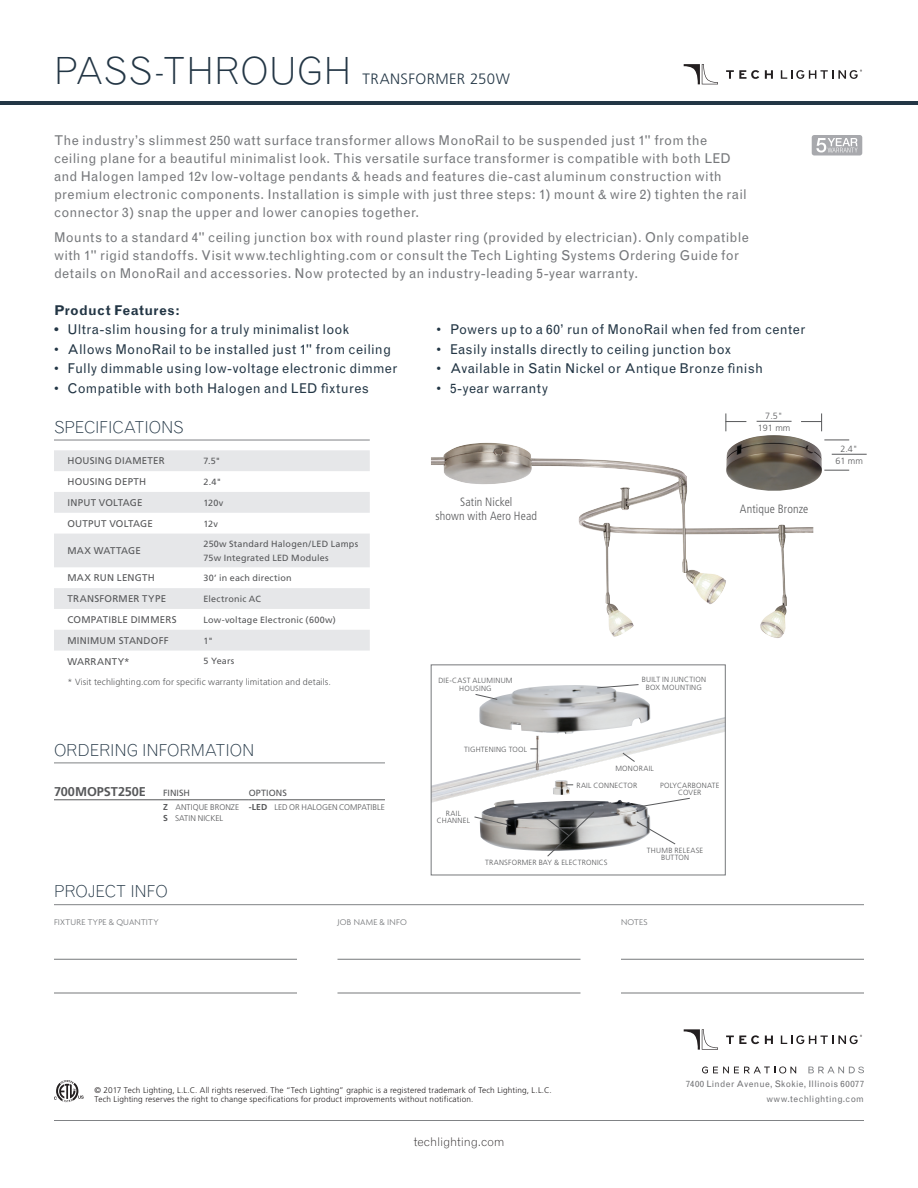
<style>
.page{position:relative;width:918px;height:1188px;background:#fff}
.page>*{position:absolute;margin:0;border:0;box-sizing:border-box;transform-origin:0 0}
.t1{font:300 37.5px "Grotesque";letter-spacing:.005em;color:#233645}
.t2{font:300 16.5px "Grotesque";letter-spacing:-.015em;color:#233645}
.t3{font:300 15px "Frutiger";letter-spacing:.025em;color:#233645}
.t4{font:13.5px/18px "Grotesque";letter-spacing:.02em;color:#76787b}
.t5{font:13.5px "Grotesque";letter-spacing:.015em;color:#233645}
.t6{font:700 13.5px "Grotesque";letter-spacing:.02em;color:#233645}
.t7{font:700 12.75px "Frutiger";letter-spacing:-.005em;color:#57585a}
.t8{font:300 condensed 12px/14.4px "Frutiger";letter-spacing:.01em;color:#57585a;text-align:center}
.t9{font:300 12px "Grotesque";letter-spacing:-.01em;color:#231f20}
.t10{font:9.75px "Frutiger";letter-spacing:.025em;color:#57585a}
.t11{font:9px/13.5px "Frutiger";letter-spacing:.02em;color:#57585a}
.t12{font:300 9px/12px "Frutiger";letter-spacing:.015em;color:#57585a;text-align:center}
.t13{font:9px/14.4px "Grotesque";letter-spacing:.03em;color:#717275;text-align:right}
.t14{font:300 9px "Agenda";letter-spacing:.025em;color:#76787b}
.t15{font:300 8.25px/9px "Frutiger";letter-spacing:.015em;color:#231f20}
.t16{font:300 8.25px/10.2px "Frutiger";letter-spacing:.005em;color:#57585a}
.t17{font:300 7.5px/7.5px "Frutiger";letter-spacing:.03em;color:#57585a;text-align:center}
.s1{font-weight:700}
.s2{font-weight:700;font-size:8.7px}
</style>
<div class="page">
<svg style="left:726px;top:70px;width:33px;height:9px"></svg>
<svg style="left:765px;top:70px;width:8px;height:9px"></svg>
<svg style="left:781px;top:70px;width:81px;height:9px"></svg>
<svg style="left:684px;top:64px;width:34px;height:20px"></svg>
<svg style="left:726px;top:1035px;width:33px;height:9px"></svg>
<svg style="left:765px;top:1036px;width:8px;height:8px"></svg>
<svg style="left:781px;top:1035px;width:81px;height:9px"></svg>
<svg style="left:684px;top:1029px;width:34px;height:21px"></svg>
<hr style="left:54px;top:904px;width:810px;height:1px;background:#808285">
<svg style="left:54px;top:1080px;width:30px;height:22px"></svg>
<hr style="left:54px;top:1120px;width:810px;height:1px;background:#808285">
<svg style="left:702px;top:1066px;width:94px;height:8px"></svg>
<svg style="left:808px;top:1067px;width:56px;height:6px"></svg>
<hr style="left:54px;top:959px;width:243px;height:1px;background:#76787b">
<hr style="left:54px;top:993px;width:243px;height:1px;background:#76787b">
<hr style="left:338px;top:959px;width:242px;height:1px;background:#76787b">
<hr style="left:338px;top:993px;width:242px;height:1px;background:#76787b">
<hr style="left:621px;top:959px;width:243px;height:1px;background:#76787b">
<hr style="left:621px;top:993px;width:243px;height:1px;background:#76787b">
<div style="left:812px;top:135px;width:50px;height:20px;background:#a8a9ad;border-radius:3px"></div>
<svg style="left:816px;top:138px;width:42px;height:14px"></svg>
<hr style="left:0;top:101px;width:918px;height:4px;background:#233645">
<svg style="left:54px;top:450px;width:316px;height:201px;fill:#e6e7e9"></svg>
<hr style="left:54px;top:800px;width:109px;height:1px;background:#57585a">
<hr style="left:163px;top:800px;width:86px;height:1px;background:#57585a">
<hr style="left:249px;top:800px;width:136px;height:1px;background:#57585a">
<img style="left:431px;top:443px;width:382px;height:195px">
<hr style="left:54px;top:440px;width:316px;height:1px;background:#808285">
<hr style="left:54px;top:763px;width:331px;height:1px;background:#808285">
<img style="left:726px;top:435px;width:96px;height:57px">
<img style="left:433px;top:717px;width:290px;height:85px">
<img style="left:480px;top:800px;width:170px;height:51px">
<img style="left:479px;top:685px;width:171px;height:49px">
<img style="left:553px;top:780px;width:17px;height:15px">
<img style="left:536px;top:736px;width:3px;height:34px">
<svg style="left:475px;top:694px;width:23px;height:6px"></svg>
<svg style="left:474px;top:816px;width:37px;height:10px"></svg>
<svg style="left:597px;top:684px;width:42px;height:4px"></svg>
<svg style="left:622px;top:752px;width:13px;height:10px"></svg>
<svg style="left:544px;top:811px;width:51px;height:46px;background:#8b8c8c"></svg>
<svg style="left:636px;top:821px;width:40px;height:24px"></svg>
<svg style="left:640px;top:798px;width:50px;height:9px"></svg>
<hr style="left:757px;top:421px;width:35px;height:1px;background:#57585a">
<hr style="left:832px;top:454px;width:35px;height:1px;background:#57585a">
<svg style="left:725px;top:413px;width:21px;height:18px"></svg>
<svg style="left:824px;top:440px;width:25px;height:1px"></svg>
<svg style="left:824px;top:470px;width:25px;height:1px"></svg>
<svg style="left:801px;top:413px;width:21px;height:18px"></svg>
<h1 class="t1" style="left:54px;top:48px;width:299px">PASS-THROUGH</h1>
<p class="t3" style="left:362px;top:70px;width:149px">TRANSFORMER 250W</p>
<p class="t4" style="left:54px;top:131px;width:694px">The industry’s slimmest 250 watt surface transformer allows MonoRail to be suspended just 1" from the ceiling plane for a beautiful minimalist look. This versatile surface transformer is compatible with both LED and Halogen lamped 12v low-voltage pendants &amp; heads and features die-cast aluminum construction with premium electronic components. Installation is simple with just three steps: 1) mount &amp; wire 2) tighten the rail connector 3) snap the upper and lower canopies together.</p>
<p class="t4" style="left:54px;top:228px;width:696px">Mounts to a standard 4" ceiling junction box with round plaster ring (provided by electrician). Only compatible with 1" rigid standoffs. Visit www.techlighting.com or consult the Tech Lighting Systems Ordering Guide for details on MonoRail and accessories. Now protected by an industry-leading 5-year warranty.</p>
<p class="t6" style="left:54px;top:302px;width:127px">Product Features:</p>
<p class="t5" style="left:54px;top:322px;width:297px"><span class="s1">•</span> Ultra-slim housing for a truly minimalist look</p>
<p class="t5" style="left:54px;top:341px;width:339px">• Allows MonoRail to be installed just 1" from ceiling</p>
<p class="t5" style="left:54px;top:361px;width:345px">• Fully dimmable using low-voltage electronic dimmer</p>
<p class="t5" style="left:54px;top:380px;width:317px">• Compatible with both Halogen and LED fixtures</p>
<p class="t2" style="left:54px;top:417px;width:131px">SPECIFICATIONS</p>
<p class="t10" style="left:68px;top:455px;width:99px">HOUSING DIAMETER</p>
<p class="t11" style="left:204px;top:454px;width:18px">7.5"</p>
<p class="t10" style="left:68px;top:476px;width:80px">HOUSING DEPTH</p>
<p class="t11" style="left:204px;top:475px;width:19px">2.4"</p>
<p class="t10" style="left:68px;top:497px;width:76px">INPUT VOLTAGE</p>
<p class="t11" style="left:204px;top:496px;width:21px">120v</p>
<p class="t10" style="left:68px;top:518px;width:87px">OUTPUT VOLTAGE</p>
<p class="t11" style="left:204px;top:517px;width:16px">12v</p>
<p class="t10" style="left:68px;top:545px;width:75px">MAX WATTAGE</p>
<p class="t11" style="left:204px;top:537px;width:156px">250w Standard Halogen/LED Lamps<br>75w Integrated LED Modules</p>
<p class="t10" style="left:68px;top:572px;width:89px">MAX RUN LENGTH</p>
<p class="t11" style="left:204px;top:571px;width:90px">30’ in each direction</p>
<p class="t10" style="left:68px;top:593px;width:100px">TRANSFORMER TYPE</p>
<p class="t11" style="left:204px;top:592px;width:59px">Electronic AC</p>
<p class="t10" style="left:68px;top:614px;width:111px">COMPATIBLE DIMMERS</p>
<p class="t11" style="left:204px;top:613px;width:134px">Low-voltage Electronic (600w)</p>
<p class="t10" style="left:68px;top:635px;width:103px">MINIMUM STANDOFF</p>
<p class="t11" style="left:204px;top:634px;width:11px">1"</p>
<p class="t10" style="left:68px;top:656px;width:64px">WARRANTY*</p>
<p class="t11" style="left:204px;top:655px;width:32px">5 Years</p>
<p class="t12" style="left:68px;top:676px;width:265px">* Visit techlighting.com for specific warranty limitation and details.</p>
<p class="t2" style="left:54px;top:740px;width:202px">ORDERING INFORMATION</p>
<p class="t7" style="left:54px;top:784px;width:94px">700MOPST250E</p>
<p class="t11" style="left:163px;top:786px;width:28px">FINISH</p>
<p class="t11" style="left:249px;top:786px;width:39px">OPTIONS</p>
<p class="t16" style="left:163px;top:803px;width:78px"><span class="s2">Z</span> ANTIQUE BRONZE<br><span class="s2">S</span> SATIN NICKEL</p>
<p class="t16" style="left:249px;top:803px;width:138px"><span class="s2">-LED</span> LED OR HALOGEN COMPATIBLE</p>
<p class="t2" style="left:54px;top:882px;width:115px">PROJECT INFO</p>
<p class="t5" style="left:437px;top:322px;width:370px">• Powers up to a 60’ run of MonoRail when fed from center</p>
<p class="t5" style="left:437px;top:341px;width:296px">• Easily installs directly to ceiling junction box</p>
<p class="t5" style="left:437px;top:361px;width:328px">• Available in Satin Nickel or Antique Bronze finish</p>
<p class="t5" style="left:437px;top:380px;width:113px">• 5-year warranty</p>
<p class="t8" style="left:435px;top:495px;width:103px">Satin Nickel<br>shown with Aero Head</p>
<p class="t12" style="left:758px;top:410px;width:34px">7.5"<br>191 mm</p>
<p class="t8" style="left:740px;top:501px;width:70px">Antique Bronze</p>
<p class="t17" style="left:438px;top:677px;width:76px">DIE-CAST ALUMINUM<br>HOUSING</p>
<p class="t17" style="left:464px;top:746px;width:64px">TIGHTENING TOOL</p>
<p class="t17" style="left:437px;top:809px;width:35px">RAIL<br>CHANNEL</p>
<p class="t17" style="left:642px;top:676px;width:66px">BUILT IN JUNCTION<br>BOX MOUNTING</p>
<p class="t17" style="left:615px;top:764px;width:40px">MONORAIL</p>
<p class="t17" style="left:576px;top:781px;width:62px">RAIL CONNECTOR</p>
<p class="t17" style="left:660px;top:781px;width:61px">POLYCARBONATE<br>COVER</p>
<p class="t17" style="left:485px;top:859px;width:124px">TRANSFORMER BAY &amp; ELECTRONICS</p>
<p class="t17" style="left:647px;top:847px;width:58px">THUMB RELEASE<br>BUTTON</p>
<p class="t14" style="left:54px;top:917px;width:106px">FIXTURE TYPE &amp; QUANTITY</p>
<p class="t14" style="left:338px;top:917px;width:71px">JOB NAME &amp; INFO</p>
<p class="t14" style="left:621px;top:917px;width:28px">NOTES</p>
<p class="t12" style="left:835px;top:443px;width:29px">2.4"<br>61 mm</p>
<p class="t15" style="left:94px;top:1086px;width:459px">© 2017 Tech Lighting, L.L.C. All rights reserved. The “Tech Lighting” graphic is a registered trademark of Tech Lighting, L.L.C.<br>Tech Lighting reserves the right to change specifications for product improvements without notification.</p>
<p class="t9" style="left:414px;top:1134px;width:92px">techlighting.com</p>
<p class="t13" style="left:686px;top:1077px;width:180px">7400 Linder Avenue, Skokie, Illinois 60077 www.techlighting.com</p>
</div>
